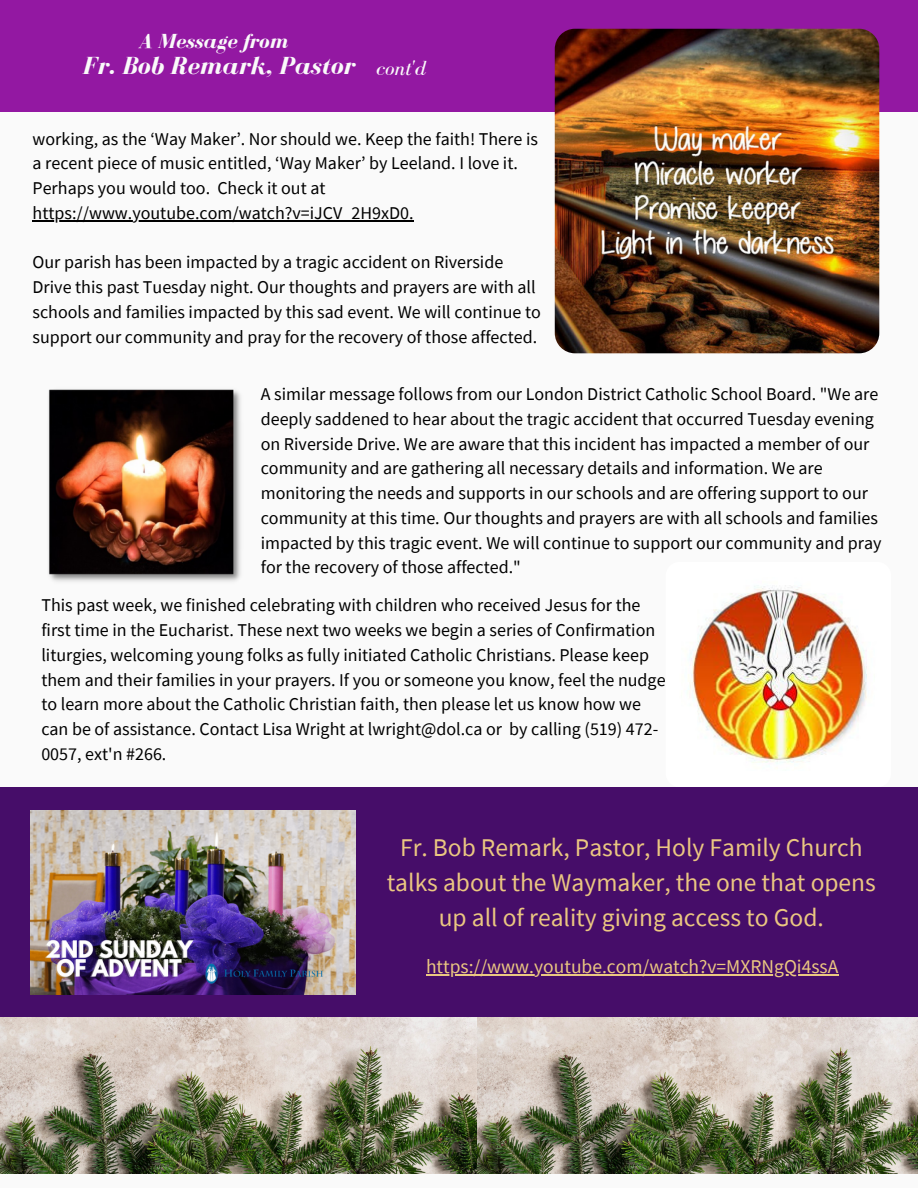
<style>
.page{position:relative;width:918px;height:1188px;background:#fafafa}
.page>*{position:absolute;margin:0;border:0;box-sizing:border-box;transform-origin:0 0}
.t1{font:25.5px/34.8px "Source Sans Pro";color:#ebc781;text-align:center}
.t2{font:italic 700 25.5px "Bodoni FLF";color:#fafafa}
.t3{font:italic 700 21px "Bodoni FLF";color:#fafafa}
.t4{font:italic 21px "Bodoni FLF";color:#fafafa}
.t5{font:19.5px "Source Sans Pro";color:#ebc781}
.t6{font:18px/24.8px "Source Sans Pro";color:#000}
</style>
<div class="page">
<div style="left:0;top:0;width:918px;height:112px;background:#9318a2"></div>
<img style="left:555px;top:29px;width:324px;height:324px;border-radius:20px">
<img style="left:12px;top:353px;width:257px;height:257px;border-radius:16px">
<img style="left:666px;top:562px;width:225px;height:225px;border-radius:14px">
<div style="left:0;top:787px;width:918px;height:231px;background:#460d69"></div>
<img style="left:31px;top:811px;width:325px;height:183px">
<img style="left:0;top:1018px;width:918px;height:156px">
<hr style="left:33px;top:220px;width:381px;height:1px;background:#000">
<hr style="left:426px;top:975px;width:412px;height:1px;background:#ebc781">
<p class="t3" style="left:138px;top:30px;width:151px">A Message from</p>
<p class="t2" style="left:83px;top:52px;width:273px">Fr. Bob Remark, Pastor</p>
<p class="t4" style="left:376px;top:57px;width:51px">cont'd</p>
<p class="t6" style="left:33px;top:126px;width:507px">working, as the ‘Way Maker’. Nor should we. Keep the faith! There is a recent piece of music entitled, ‘Way Maker’ by Leeland. I love it.<br>Perhaps you would too. Check it out at https://www.youtube.com/watch?v=iJCV_2H9xD0.</p>
<p class="t6" style="left:33px;top:250px;width:510px">Our parish has been impacted by a tragic accident on Riverside Drive this past Tuesday night. Our thoughts and prayers are with all schools and families impacted by this sad event. We will continue to support our community and pray for the recovery of those affected.</p>
<p class="t6" style="left:261px;top:381px;width:622px">A similar message follows from our London District Catholic School Board. "We are deeply saddened to hear about the tragic accident that occurred Tuesday evening on Riverside Drive. We are aware that this incident has impacted a member of our community and are gathering all necessary details and information. We are monitoring the needs and supports in our schools and are offering support to our community at this time. Our thoughts and prayers are with all schools and families impacted by this tragic event. We will continue to support our community and pray for the recovery of those affected."</p>
<p class="t6" style="left:41px;top:593px;width:626px">This past week, we finished celebrating with children who received Jesus for the first time in the Eucharist. These next two weeks we begin a series of Confirmation liturgies, welcoming young folks as fully initiated Catholic Christians. Please keep them and their families in your prayers. If you or someone you know, feel the nudge to learn more about the Catholic Christian faith, then please let us know how we can be of assistance. Contact Lisa Wright at lwright@dol.ca or by calling (519) 472- 0057, ext'n #266.</p>
<p class="t1" style="left:387px;top:830px;width:491px">Fr. Bob Remark, Pastor, Holy Family Church talks about the Waymaker, the one that opens up all of reality giving access to God.</p>
<p class="t5" style="left:426px;top:954px;width:414px">https://www.youtube.com/watch?v=MXRNgQi4ssA</p>
</div>
